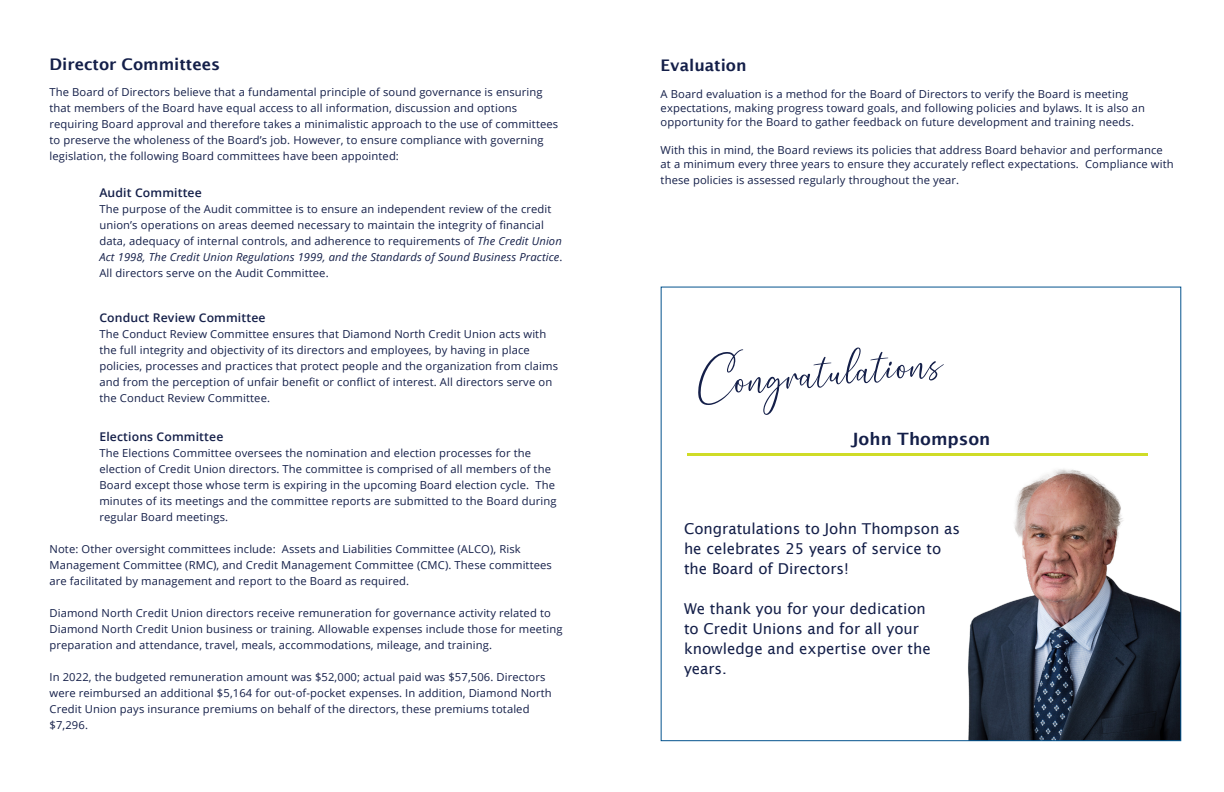
<style>
.page{position:relative;width:1224px;height:792px;background:#fff}
.page>*{position:absolute;margin:0;border:0;box-sizing:border-box;transform-origin:0 0}
.t1{font:48px "Stylish";color:#141f49}
.t2{font:600 17px "Lucida Sans";color:#141f49}
.t3{font:600 16px "Lucida Sans";color:#141f49}
.t4{font:15px/20px "Lucida Sans";color:#141f49}
.t5{font:600 12px "Open Sans";letter-spacing:.01em;color:#141f49}
.t6{font:11px/16px "Open Sans";letter-spacing:.01em;color:#141f49}
.s1{font-style:italic}
</style>
<div class="page">
<img style="left:968px;top:469px;width:211px;height:270px">
<hr style="left:688px;top:453px;width:460px;height:3px;background:#cfdc27">
<p class="t3" style="left:50px;top:55px;width:172px">Director Committees</p>
<p class="t6" style="left:50px;top:84px;width:510px">The Board of Directors believe that a fundamental principle of sound governance is ensuring that members of the Board have equal access to all information, discussion and options requiring Board approval and therefore takes a minimalistic approach to the use of committees to preserve the wholeness of the Board’s job. However, to ensure compliance with governing legislation, the following Board committees have been appointed:</p>
<p class="t5" style="left:99px;top:185px;width:104px">Audit Committee</p>
<p class="t6" style="left:99px;top:201px;width:465px">The purpose of the Audit committee is to ensure an independent review of the credit union’s operations on areas deemed necessary to maintain the integrity of financial data, adequacy of internal controls, and adherence to requirements of <span class="s1">The Credit Union Act 1998, The Credit Union Regulations 1999, and the Standards of Sound Business Practice</span>.<br>All directors serve on the Audit Committee.</p>
<p class="t5" style="left:99px;top:309px;width:168px">Conduct Review Committee</p>
<p class="t6" style="left:99px;top:325px;width:460px">The Conduct Review Committee ensures that Diamond North Credit Union acts with the full integrity and objectivity of its directors and employees, by having in place policies, processes and practices that protect people and the organization from claims and from the perception of unfair benefit or conflict of interest. All directors serve on the Conduct Review Committee.</p>
<p class="t5" style="left:99px;top:429px;width:125px">Elections Committee</p>
<p class="t6" style="left:99px;top:445px;width:459px">The Elections Committee oversees the nomination and election processes for the election of Credit Union directors. The committee is comprised of all members of the Board except those whose term is expiring in the upcoming Board election cycle. The minutes of its meetings and the committee reports are submitted to the Board during regular Board meetings.</p>
<p class="t6" style="left:50px;top:540px;width:504px">Note: Other oversight committees include: Assets and Liabilities Committee (ALCO), Risk<br>Management Committee (RMC), and Credit Management Committee (CMC). These committees are facilitated by management and report to the Board as required.</p>
<p class="t6" style="left:50px;top:604px;width:515px">Diamond North Credit Union directors receive remuneration for governance activity related to<br>Diamond North Credit Union business or training. Allowable expenses include those for meeting preparation and attendance, travel, meals, accommodations, mileage, and training.</p>
<p class="t6" style="left:50px;top:668px;width:504px">In 2022, the budgeted remuneration amount was $52,000; actual paid was $57,506. Directors were reimbursed an additional $5,164 for out-of-pocket expenses. In addition, Diamond North Credit Union pays insurance premiums on behalf of the directors, these premiums totaled $7,296.</p>
<p class="t3" style="left:661px;top:56px;width:88px">Evaluation</p>
<p class="t6" style="left:661px;top:87px;width:486px;line-height:14px">A Board evaluation is a method for the Board of Directors to verify the Board is meeting expectations, making progress toward goals, and following policies and bylaws. It is also an opportunity for the Board to gather feedback on future development and training needs.</p>
<p class="t6" style="left:661px;top:143px;width:514px;line-height:14px">With this in mind, the Board reviews its policies that address Board behavior and performance at a minimum every three years to ensure they accurately reflect expectations. Compliance with</p>
<p class="t6" style="left:661px;top:172px;width:300px">these policies is assessed regularly throughout the year.</p>
<p class="t1" style="left:696px;top:352px;width:247px;rotate:-5deg">Congratulations</p>
<p class="t2" style="left:852px;top:429px;width:140px">John Thompson</p>
<p class="t4" style="left:684px;top:518px;width:278px">Congratulations to John Thompson as he celebrates 25 years of service to the Board of Directors!</p>
<p class="t4" style="left:684px;top:598px;width:248px">We thank you for your dedication to Credit Unions and for all your knowledge and expertise over the years.</p>
</div>
